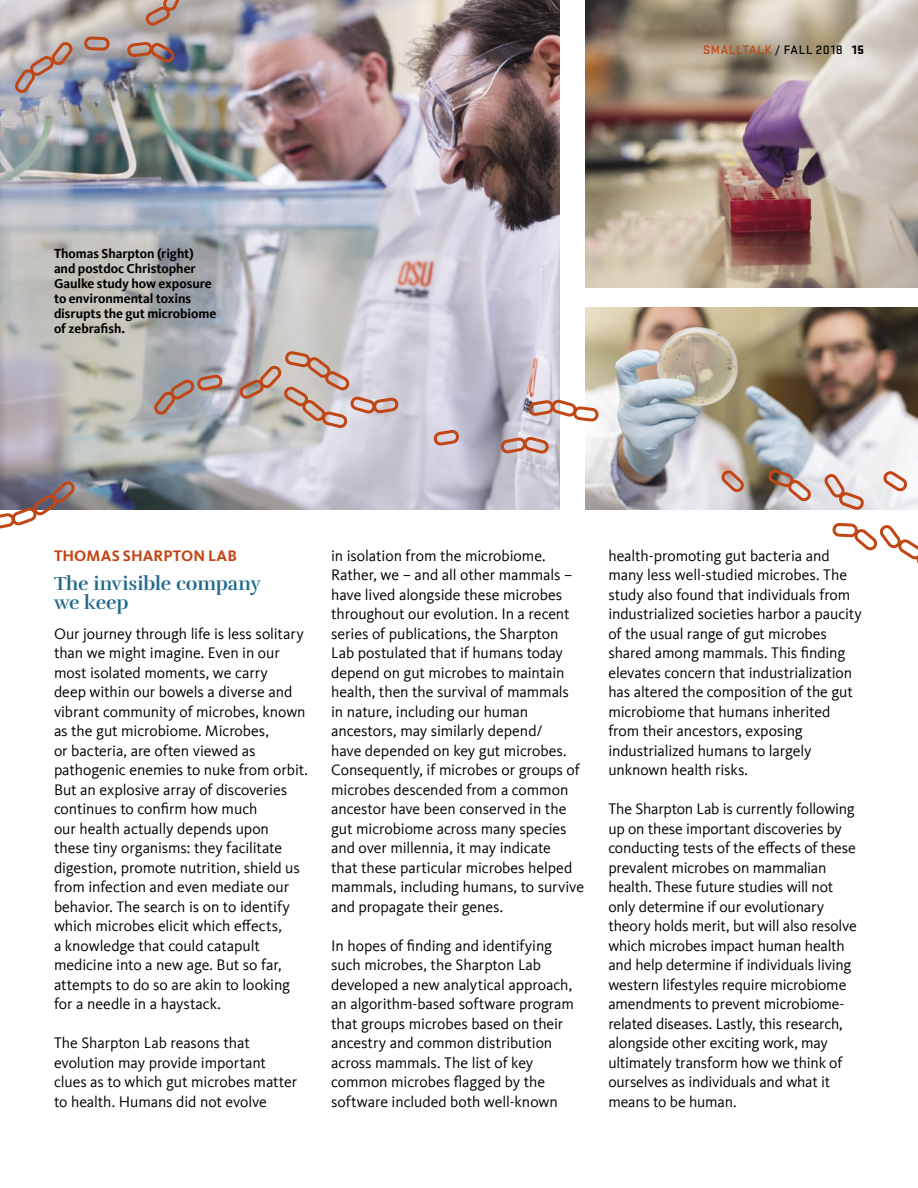
<style>
.page{position:relative;width:918px;height:1188px;background:#fff}
.page>*{position:absolute;margin:0;border:0;box-sizing:border-box;transform-origin:0 0}
.t1{font:19.5px/19.5px "Rufina Stencil Bold";letter-spacing:-.005em;color:#20698d}
.t2{font:15.75px/19.5px "Kievit Offc";letter-spacing:-.01em;color:#000}
.t3{font:700 15.75px "Kievit Offc";letter-spacing:.005em;color:#c14614}
.t4{font:700 13.5px/15px "Kievit Offc";letter-spacing:-.005em;color:#000}
.t5{font:500 12.75px "Stratum 2";letter-spacing:.055em;color:#c14614}
.s1{color:#000}
.s2{font-weight:900;color:#000}
</style>
<div class="page">
<img style="left:0;top:0;width:559px;height:510px">
<img style="left:585px;top:0;width:333px;height:288px">
<img style="left:585px;top:308px;width:333px;height:202px">
<svg style="left:715px;top:469px;width:35px;height:25px"></svg>
<svg style="left:526px;top:397px;width:77px;height:25px"></svg>
<svg style="left:498px;top:434px;width:56px;height:23px"></svg>
<svg style="left:832px;top:523px;width:86px;height:41px"></svg>
<svg style="left:431px;top:427px;width:31px;height:22px"></svg>
<svg style="left:877px;top:470px;width:36px;height:23px"></svg>
<svg style="left:763px;top:468px;width:106px;height:42px;background:#cbb8b4"></svg>
<svg style="left:0;top:475px;width:77px;height:54px"></svg>
<svg style="left:238px;top:349px;width:163px;height:81px;background:#c7b6b2"></svg>
<svg style="left:152px;top:371px;width:73px;height:50px;background:#a79c9c"></svg>
<svg style="left:140px;top:0;width:47px;height:28px"></svg>
<svg style="left:123px;top:37px;width:53px;height:31px;background:#9a8384"></svg>
<svg style="left:9px;top:35px;width:104px;height:60px;background:#ab9fa3"></svg>
<p class="t4" style="left:54px;top:246px;width:164px">Thomas Sharpton (right) and postdoc Christopher<br>Gaulke study how exposure to environmental toxins disrupts the gut microbiome of zebrafish.</p>
<p class="t5" style="left:703px;top:41px;width:162px">SMALLTALK <span class="s1">/ FALL 2018</span> <span class="s2">15</span></p>
<p class="t3" style="left:54px;top:547px;width:184px">THOMAS SHARPTON LAB</p>
<p class="t1" style="left:54px;top:573px;width:208px">The invisible company we keep</p>
<p class="t2" style="left:54px;top:624px;width:255px">Our journey through life is less solitary than we might imagine. Even in our most isolated moments, we carry<br>deep within our bowels a diverse and vibrant community of microbes, known as the gut microbiome. Microbes,<br>or bacteria, are often viewed as pathogenic enemies to nuke from orbit.<br>But an explosive array of discoveries continues to confirm how much<br>our health actually depends upon these tiny organisms: they facilitate digestion, promote nutrition, shield us from infection and even mediate our behavior. The search is on to identify which microbes elicit which effects,<br>a knowledge that could catapult medicine into a new age. But so far, attempts to do so are akin to looking for a needle in a haystack.</p>
<p class="t2" style="left:54px;top:1034px;width:245px">The Sharpton Lab reasons that evolution may provide important clues as to which gut microbes matter to health. Humans did not evolve</p>
<p class="t2" style="left:331px;top:546px;width:254px">in isolation from the microbiome.<br>Rather, we – and all other mammals – have lived alongside these microbes throughout our evolution. In a recent series of publications, the Sharpton Lab postulated that if humans today depend on gut microbes to maintain health, then the survival of mammals in nature, including our human ancestors, may similarly depend/<br>have depended on key gut microbes.<br>Consequently, if microbes or groups of microbes descended from a common ancestor have been conserved in the gut microbiome across many species and over millennia, it may indicate<br>that these particular microbes helped mammals, including humans, to survive and propagate their genes.</p>
<p class="t2" style="left:331px;top:936px;width:244px">In hopes of finding and identifying such microbes, the Sharpton Lab developed a new analytical approach, an algorithm-based software program that groups microbes based on their ancestry and common distribution across mammals. The list of key common microbes flagged by the software included both well-known</p>
<p class="t2" style="left:608px;top:546px;width:255px">health-promoting gut bacteria and many less well-studied microbes. The study also found that individuals from industrialized societies harbor a paucity of the usual range of gut microbes shared among mammals. This finding elevates concern that industrialization has altered the composition of the gut microbiome that humans inherited from their ancestors, exposing industrialized humans to largely unknown health risks.</p>
<p class="t2" style="left:608px;top:800px;width:250px">The Sharpton Lab is currently following up on these important discoveries by conducting tests of the effects of these prevalent microbes on mammalian health. These future studies will not only determine if our evolutionary theory holds merit, but will also resolve which microbes impact human health and help determine if individuals living western lifestyles require microbiome amendments to prevent microbiome&shy;related diseases. Lastly, this research, alongside other exciting work, may ultimately transform how we think of ourselves as individuals and what it means to be human.</p>
</div>
